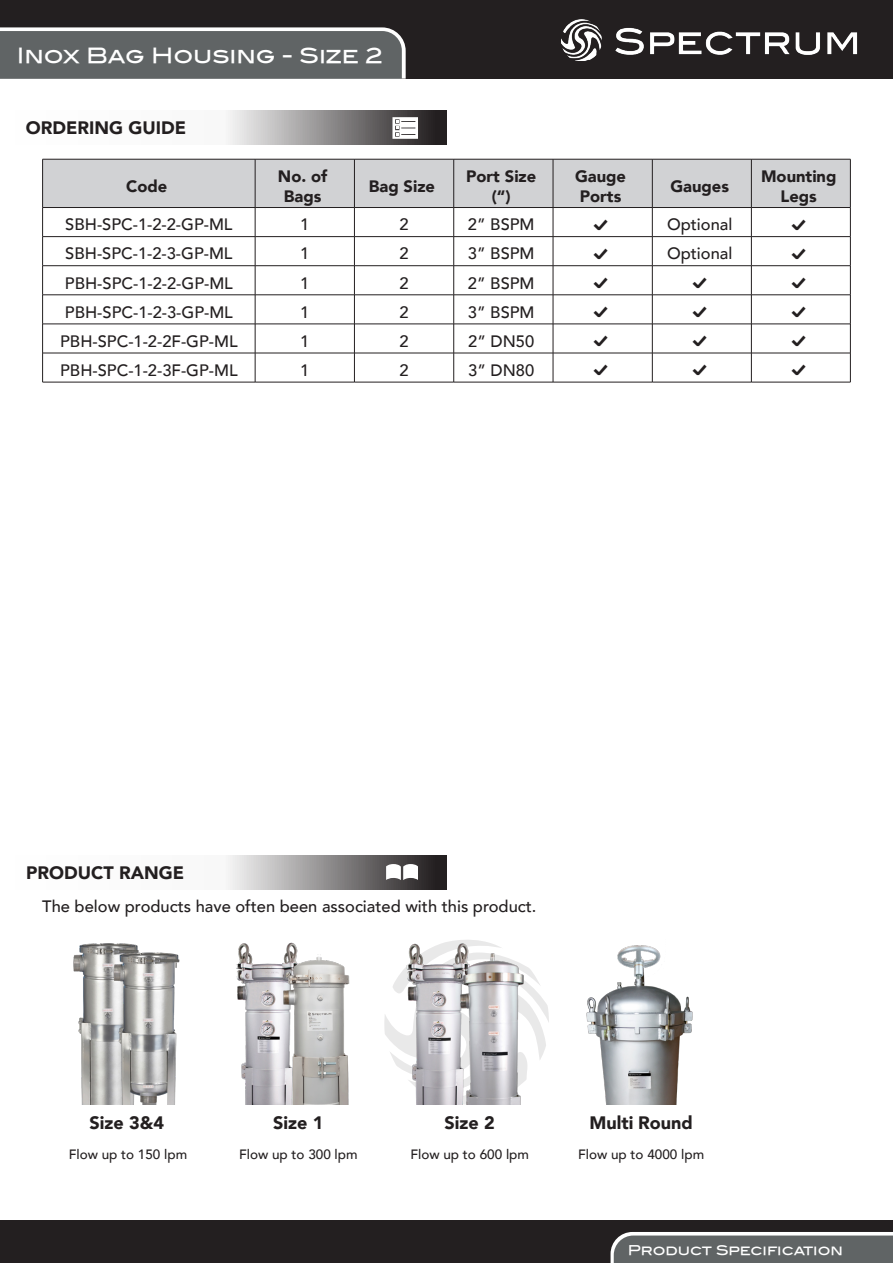
<style>
.page{position:relative;width:893px;height:1263px;background:#fff}
.page>*{position:absolute;margin:0;border:0;box-sizing:border-box;transform-origin:0 0}
.t1{font:21px "Blair Md ITCTT Medium";color:#fff}
.t2{font:900 18px "Avenir";color:#231f20}
.t3{font:500 16.5px "Avenir";color:#231f20}
.t4{font:900 16.5px/19.8px "Avenir";color:#231f20;text-align:center}
.t5{font:100 16.5px "Outfit";color:#231f20}
.t6{font:500 13.5px "Avenir";color:#231f20}
.t7{font:13.5px "Blair Md ITCTT Medium";color:#fff}
</style>
<div class="page">
<div style="left:0;top:1220px;width:893px;height:43px;background:#231f20"></div>
<div style="left:0;top:0;width:893px;height:79px;background:#231f20"></div>
<img style="left:561px;top:20px;width:297px;height:41px">
<svg style="left:0;top:27px;width:406px;height:52px;background:#6b6f70"></svg>
<svg style="left:611px;top:1232px;width:282px;height:31px;background:#727677"></svg>
<svg style="left:228px;top:111px;width:218px;height:34px;background:#8c8a8a"></svg>
<svg style="left:392px;top:117px;width:26px;height:22px"></svg>
<svg style="left:42px;top:159px;width:809px;height:223px"></svg>
<hr style="left:43px;top:382px;width:212px;height:1px;background:#231f20">
<hr style="left:255px;top:382px;width:99px;height:1px;background:#231f20">
<hr style="left:354px;top:382px;width:100px;height:1px;background:#231f20">
<hr style="left:454px;top:382px;width:99px;height:1px;background:#231f20">
<hr style="left:553px;top:382px;width:99px;height:1px;background:#231f20">
<hr style="left:652px;top:382px;width:99px;height:1px;background:#231f20">
<hr style="left:751px;top:382px;width:99px;height:1px;background:#231f20">
<svg style="left:384px;top:940px;width:165px;height:129px"></svg>
<svg style="left:228px;top:855px;width:218px;height:34px;background:#8b8989"></svg>
<svg style="left:386px;top:864px;width:32px;height:16px"></svg>
<img style="left:236px;top:942px;width:62px;height:162px">
<img style="left:276px;top:951px;width:74px;height:153px">
<img style="left:73px;top:943px;width:65px;height:161px">
<img style="left:107px;top:947px;width:73px;height:157px">
<img style="left:402px;top:940px;width:74px;height:164px">
<img style="left:447px;top:951px;width:90px;height:153px">
<img style="left:586px;top:945px;width:107px;height:159px">
<p class="t1" style="left:17px;top:43px;width:368px">Inox Bag Housing - Size 2</p>
<p class="t2" style="left:26px;top:112px;width:162px">ORDERING GUIDE</p>
<p class="t4" style="left:126px;top:176px;width:43px">Code</p>
<p class="t4" style="left:278px;top:166px;width:51px">No. of<br>Bags</p>
<p class="t4" style="left:369px;top:176px;width:68px">Bag Size</p>
<p class="t4" style="left:466px;top:166px;width:72px">Port Size (“)</p>
<p class="t4" style="left:575px;top:166px;width:53px;text-align:left">Gauge<br>Ports</p>
<p class="t4" style="left:670px;top:176px;width:60px">Gauges</p>
<p class="t4" style="left:761px;top:166px;width:77px">Mounting<br>Legs</p>
<p class="t3" style="left:65px;top:210px;width:169px">SBH-SPC-1-2-2-GP-ML</p>
<p class="t3" style="left:300px;top:210px;width:11px">1</p>
<p class="t3" style="left:399px;top:210px;width:11px">2</p>
<p class="t3" style="left:468px;top:210px;width:68px">2” BSPM</p>
<p class="t5" style="left:593px;top:215px;width:16px">✓</p>
<p class="t3" style="left:667px;top:210px;width:67px">Optional</p>
<p class="t5" style="left:791px;top:215px;width:16px">✓</p>
<p class="t3" style="left:65px;top:239px;width:169px">SBH-SPC-1-2-3-GP-ML</p>
<p class="t3" style="left:300px;top:239px;width:11px">1</p>
<p class="t3" style="left:399px;top:239px;width:11px">2</p>
<p class="t3" style="left:468px;top:239px;width:68px">3” BSPM</p>
<p class="t5" style="left:593px;top:244px;width:16px">✓</p>
<p class="t3" style="left:667px;top:239px;width:67px">Optional</p>
<p class="t5" style="left:791px;top:244px;width:16px">✓</p>
<p class="t3" style="left:65px;top:268px;width:169px">PBH-SPC-1-2-2-GP-ML</p>
<p class="t3" style="left:300px;top:268px;width:11px">1</p>
<p class="t3" style="left:399px;top:268px;width:11px">2</p>
<p class="t3" style="left:468px;top:268px;width:68px">2” BSPM</p>
<p class="t5" style="left:593px;top:274px;width:16px">✓</p>
<p class="t5" style="left:692px;top:274px;width:16px">✓</p>
<p class="t5" style="left:791px;top:274px;width:16px">✓</p>
<p class="t3" style="left:65px;top:298px;width:169px">PBH-SPC-1-2-3-GP-ML</p>
<p class="t3" style="left:300px;top:298px;width:11px">1</p>
<p class="t3" style="left:399px;top:298px;width:11px">2</p>
<p class="t3" style="left:468px;top:298px;width:68px">3” BSPM</p>
<p class="t5" style="left:593px;top:303px;width:16px">✓</p>
<p class="t5" style="left:692px;top:303px;width:16px">✓</p>
<p class="t5" style="left:791px;top:303px;width:16px">✓</p>
<p class="t3" style="left:60px;top:327px;width:179px">PBH-SPC-1-2-2F-GP-ML</p>
<p class="t3" style="left:300px;top:327px;width:11px">1</p>
<p class="t3" style="left:399px;top:327px;width:11px">2</p>
<p class="t3" style="left:468px;top:327px;width:68px">2” DN50</p>
<p class="t5" style="left:593px;top:332px;width:16px">✓</p>
<p class="t5" style="left:692px;top:332px;width:16px">✓</p>
<p class="t5" style="left:791px;top:332px;width:16px">✓</p>
<p class="t3" style="left:60px;top:356px;width:179px">PBH-SPC-1-2-3F-GP-ML</p>
<p class="t3" style="left:300px;top:356px;width:11px">1</p>
<p class="t3" style="left:399px;top:356px;width:11px">2</p>
<p class="t3" style="left:468px;top:356px;width:68px">3” DN80</p>
<p class="t5" style="left:593px;top:361px;width:16px">✓</p>
<p class="t5" style="left:692px;top:361px;width:16px">✓</p>
<p class="t5" style="left:791px;top:361px;width:16px">✓</p>
<p class="t2" style="left:26px;top:857px;width:159px">PRODUCT RANGE</p>
<p class="t3" style="left:42px;top:892px;width:496px">The below products have often been associated with this product.</p>
<p class="t2" style="left:90px;top:1107px;width:76px">Size 3&amp;4</p>
<p class="t2" style="left:273px;top:1107px;width:52px">Size 1</p>
<p class="t2" style="left:445px;top:1107px;width:52px">Size 2</p>
<p class="t2" style="left:589px;top:1107px;width:105px">Multi Round</p>
<p class="t6" style="left:69px;top:1143px;width:120px">Flow up to 150 lpm</p>
<p class="t6" style="left:239px;top:1143px;width:120px">Flow up to 300 lpm</p>
<p class="t6" style="left:410px;top:1143px;width:120px">Flow up to 600 lpm</p>
<p class="t6" style="left:578px;top:1143px;width:128px">Flow up to 4000 lpm</p>
<p class="t7" style="left:628px;top:1242px;width:217px">Product Specification</p>
</div>
